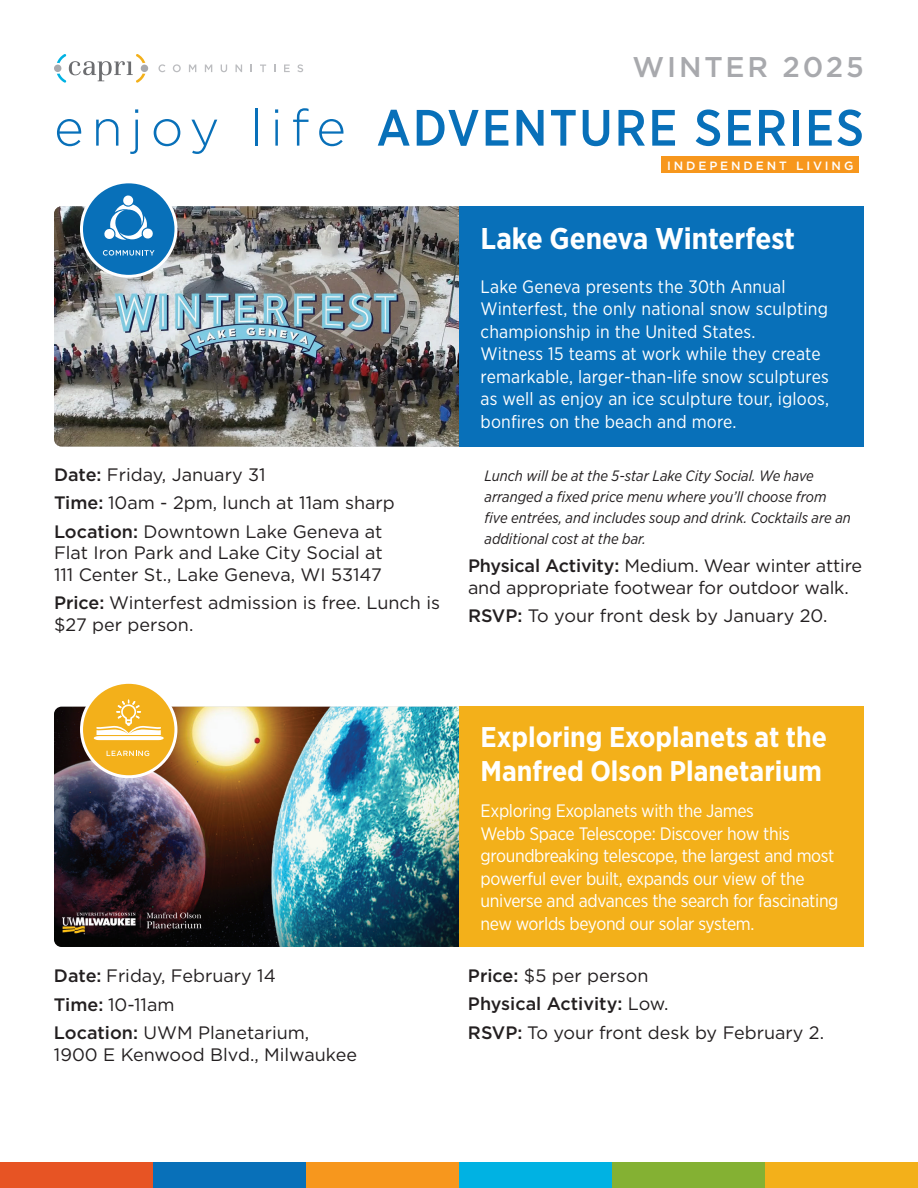
<style>
.page{position:relative;width:918px;height:1188px;background:#fff}
.page>*{position:absolute;margin:0;border:0;box-sizing:border-box;transform-origin:0 0}
.t1{font:500 51px "Gotham Narrow";letter-spacing:.04em;color:#0870b9}
.t2{font:700 30px "Gotham Narrow";color:#fff}
.t3{font:700 28.5px/34.2px "Gotham Narrow";color:#fff}
.t4{font:500 28.5px "Gotham";letter-spacing:.1em;color:#a8a9ad}
.t5{font:18px/28.8px "Gotham";color:#231f20}
.t6{font:18px/22.5px "Gotham Narrow";letter-spacing:.01em;color:#fff}
.t7{font:18px/22.5px "Gotham Narrow";letter-spacing:-.01em;color:#fff}
.t8{font:italic 15px/21px "Gotham Narrow";color:#231f20}
.t9{font:500 12px "Gotham";letter-spacing:.24em;color:#fff}
.s1{font-family:"Gotham";font-weight:300}
.s2{font-weight:500}
</style>
<div class="page">
<img style="left:54px;top:707px;width:405px;height:240px">
<div style="left:459px;top:707px;width:405px;height:240px;background:#f3b01a"></div>
<div style="left:82px;top:682px;width:94px;height:95px;background:#f3b01a;border-radius:50%"></div>
<div style="left:80px;top:681px;width:97px;height:97px;border:3px solid #fff;border-radius:50%"></div>
<svg style="left:107px;top:751px;width:42px;height:5px"></svg>
<svg style="left:94px;top:699px;width:70px;height:41px"></svg>
<svg style="left:158px;top:64px;width:7px;height:8px"></svg>
<svg style="left:173px;top:64px;width:8px;height:8px"></svg>
<svg style="left:189px;top:65px;width:7px;height:7px"></svg>
<svg style="left:205px;top:65px;width:7px;height:7px"></svg>
<svg style="left:221px;top:65px;width:6px;height:7px"></svg>
<svg style="left:236px;top:65px;width:6px;height:7px"></svg>
<svg style="left:260px;top:65px;width:6px;height:7px"></svg>
<svg style="left:284px;top:65px;width:6px;height:7px"></svg>
<svg style="left:297px;top:64px;width:6px;height:8px"></svg>
<div style="left:54px;top:64px;width:8px;height:8px;background:#a8a9ad;border-radius:3px"></div>
<svg style="left:140px;top:64px;width:9px;height:8px"></svg>
<svg style="left:57px;top:54px;width:88px;height:29px"></svg>
<img style="left:54px;top:206px;width:405px;height:241px">
<div style="left:459px;top:206px;width:405px;height:241px;background:#0870b9"></div>
<div style="left:0;top:1162px;width:153px;height:26px;background:#e75424"></div>
<div style="left:153px;top:1162px;width:153px;height:26px;background:#0870b9"></div>
<div style="left:459px;top:1162px;width:153px;height:26px;background:#00b2e3"></div>
<div style="left:612px;top:1162px;width:153px;height:26px;background:#84b133"></div>
<div style="left:306px;top:1162px;width:153px;height:26px;background:#f7971d"></div>
<div style="left:765px;top:1162px;width:153px;height:26px;background:#f3b01a"></div>
<div style="left:81px;top:182px;width:95px;height:94px;background:#0870b9;border-radius:50%"></div>
<div style="left:80px;top:180px;width:97px;height:98px;border:3px solid #fff;border-radius:50%"></div>
<svg style="left:103px;top:250px;width:52px;height:6px"></svg>
<svg style="left:104px;top:195px;width:49px;height:45px"></svg>
<div style="left:662px;top:157px;width:197px;height:16px;background:#f7971d"></div>
<h3 class="t4" style="left:632px;top:48px;width:233px">WINTER 2025</h3>
<h1 class="t1" style="left:54px;top:95px;width:812px"><span class="s1">enjoy life</span> ADVENTURE SERIES</h1>
<p class="t9" style="left:667px;top:157px;width:188px">INDEPENDENT LIVING</p>
<p class="t5" style="left:54px;top:460px;width:342px;line-height:28.3px"><span class="s2">Date:</span> Friday, January 31<br><span class="s2">Time:</span> 10am - 2pm, lunch at 11am sharp<br><span class="s2">Location:</span> Downtown Lake Geneva at</p>
<p class="t5" style="left:54px;top:542px;width:330px;line-height:21.6px">Flat Iron Park and Lake City Social at<br>111 Center St., Lake Geneva, WI 53147</p>
<p class="t5" style="left:54px;top:592px;width:388px;line-height:21.6px"><span class="s2">Price:</span> Winterfest admission is free. Lunch is $27 per person.</p>
<h2 class="t2" style="left:481px;top:219px;width:316px">Lake Geneva Winterfest</h2>
<p class="t6" style="left:481px;top:275px;width:350px">Lake Geneva presents the 30th Annual Winterfest, the only national snow sculpting championship in the United States.<br>Witness 15 teams at work while they create remarkable, larger-than-life snow sculptures as well as enjoy an ice sculpture tour, igloos, bonfires on the beach and more.</p>
<p class="t8" style="left:484px;top:465px;width:368px">Lunch will be at the 5-star Lake City Social. We have arranged a fixed price menu where you’ll choose from five entrées, and includes soup and drink. Cocktails are an additional cost at the bar.</p>
<p class="t5" style="left:468px;top:555px;width:396px;line-height:21.6px"><span class="s2">Physical Activity:</span> Medium. Wear winter attire and appropriate footwear for outdoor walk.</p>
<p class="t5" style="left:468px;top:601px;width:361px"><span class="s2">RSVP:</span> To your front desk by January 20.</p>
<p class="t5" style="left:54px;top:961px;width:257px"><span class="s2">Date:</span> Friday, February 14<br><span class="s2">Time:</span> 10-11am<br><span class="s2">Location:</span> UWM Planetarium,</p>
<p class="t5" style="left:54px;top:1040px;width:305px">1900 E Kenwood Blvd., Milwaukee</p>
<h3 class="t3" style="left:481px;top:719px;width:348px">Exploring Exoplanets at the<br>Manfred Olson Planetarium</h3>
<p class="t7" style="left:481px;top:799px;width:359px">Exploring Exoplanets with the James<br>Webb Space Telescope: Discover how this groundbreaking telescope, the largest and most powerful ever built, expands our view of the universe and advances the search for fascinating new worlds beyond our solar system.</p>
<p class="t5" style="left:468px;top:961px;width:358px"><span class="s2">Price:</span> $5 per person<br><span class="s2">Physical Activity:</span> Low.<br><span class="s2">RSVP:</span> To your front desk by February 2.</p>
</div>
